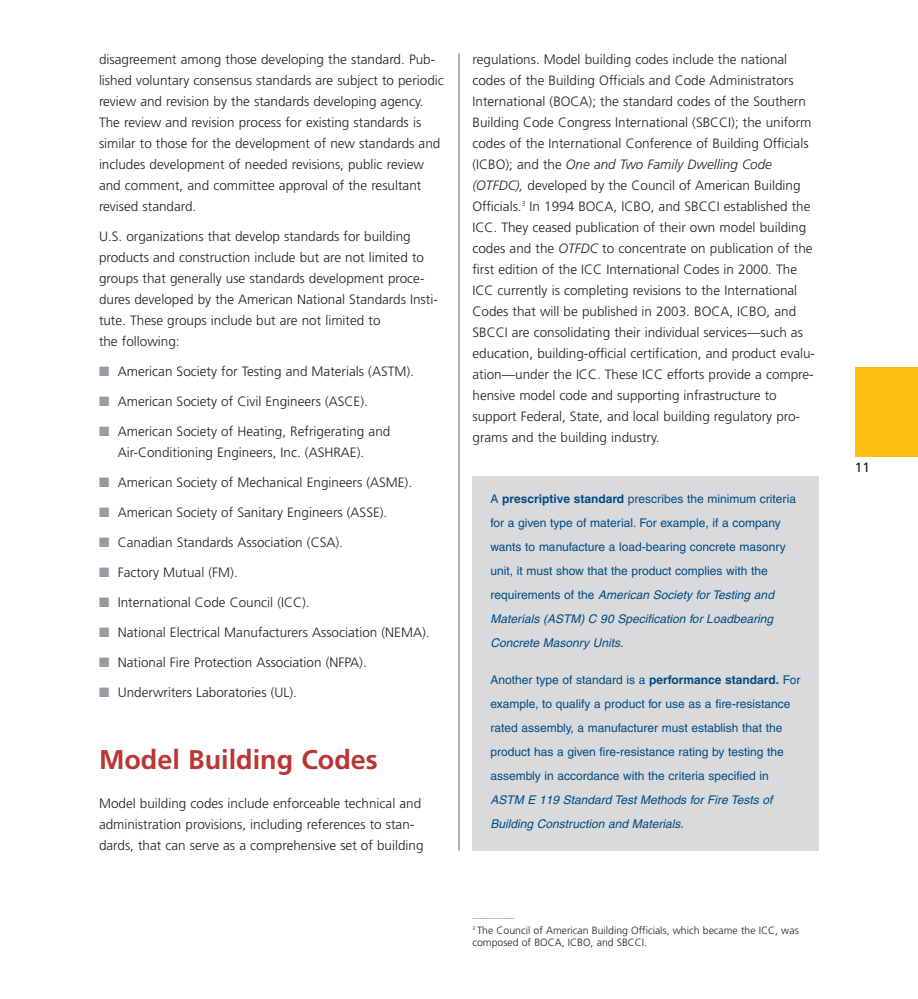
<style>
.page{position:relative;width:918px;height:999px;background:#fff}
.page>*{position:absolute;margin:0;border:0;box-sizing:border-box;transform-origin:0 0}
.t1{font:700 27px "Frutiger";color:#b83636}
.t2{font:300 13.5px/21px "Frutiger";color:#231f20}
.t3{font:13.5px "Frutiger";color:#231f20}
.t4{font:12px/24px "Helvetica";color:#004b85}
.t5{font:italic 12px/24px "Helvetica";color:#004b85}
.t6{font:300 10.5px/12px "Frutiger";color:#231f20}
.t7{font:300 5.25px "Frutiger";color:#231f20}
.s1{color:#999b9e}
.s2{font-style:italic}
.s3{font-weight:700}
</style>
<div class="page">
<div style="left:856px;top:367px;width:62px;height:90px;background:#febe10"></div>
<hr style="left:458px;top:53px;width:2px;height:798px;background:#999b9e">
<div style="left:472px;top:476px;width:347px;height:375px;background:#d9dadb"></div>
<p class="t2" style="left:99px;top:50px;width:346px">disagreement among those developing the standard. Pub&shy;lished voluntary consensus standards are subject to periodic review and revision by the standards developing agency.<br>The review and revision process for existing standards is similar to those for the development of new standards and includes development of needed revisions, public review and comment, and committee approval of the resultant revised standard.</p>
<p class="t2" style="left:99px;top:227px;width:340px">U.S. organizations that develop standards for building products and construction include but are not limited to groups that generally use standards development proce&shy;dures developed by the American National Standards Insti&shy;tute. These groups include but are not limited to<br>the following:</p>
<p class="t2" style="left:99px;top:362px;width:317px"><span class="s1">■</span> American Society for Testing and Materials (ASTM).</p>
<p class="t2" style="left:99px;top:392px;width:270px"><span class="s1">■</span> American Society of Civil Engineers (ASCE).</p>
<p class="t2" style="left:99px;top:422px;width:293px;text-align:center"><span class="s1">■</span> American Society of Heating, Refrigerating and<br>Air-Conditioning Engineers, Inc. (ASHRAE).</p>
<p class="t2" style="left:99px;top:473px;width:315px"><span class="s1">■</span> American Society of Mechanical Engineers (ASME).</p>
<p class="t2" style="left:99px;top:503px;width:290px"><span class="s1">■</span> American Society of Sanitary Engineers (ASSE).</p>
<p class="t2" style="left:99px;top:533px;width:245px"><span class="s1">■</span> Canadian Standards Association (CSA).</p>
<p class="t2" style="left:99px;top:563px;width:140px"><span class="s1">■</span> Factory Mutual (FM).</p>
<p class="t2" style="left:99px;top:593px;width:212px"><span class="s1">■</span> International Code Council (ICC).</p>
<p class="t2" style="left:99px;top:623px;width:332px"><span class="s1">■</span> National Electrical Manufacturers Association (NEMA).</p>
<p class="t2" style="left:99px;top:653px;width:269px"><span class="s1">■</span> National Fire Protection Association (NFPA).</p>
<p class="t2" style="left:99px;top:683px;width:200px"><span class="s1">■</span> Underwriters Laboratories (UL).</p>
<h1 class="t1" style="left:99px;top:749px;width:280px">Model Building Codes</h1>
<p class="t2" style="left:99px;top:794px;width:326px">Model building codes include enforceable technical and administration provisions, including references to stan&shy;dards, that can serve as a comprehensive set of building</p>
<p class="t2" style="left:472px;top:50px;width:344px">regulations. Model building codes include the national codes of the Building Officials and Code Administrators International (BOCA); the standard codes of the Southern Building Code Congress International (SBCCI); the uniform codes of the International Conference of Building Officials (ICBO); and the <span class="s2">One and Two Family Dwelling Code (OTFDC),</span> developed by the Council of American Building Officials.<sup>3</sup> In 1994 BOCA, ICBO, and SBCCI established the ICC. They ceased publication of their own model building codes and the <span class="s2">OTFDC</span> to concentrate on publication of the first edition of the ICC International Codes in 2000. The ICC currently is completing revisions to the International Codes that will be published in 2003. BOCA, ICBO, and SBCCI are consolidating their individual services—such as education, building-official certification, and product evalu&shy;ation—under the ICC. These ICC efforts provide a compre&shy;hensive model code and supporting infrastructure to support Federal, State, and local building regulatory pro&shy;grams and the building industry.</p>
<p class="t4" style="left:490px;top:488px;width:307px">A <span class="s3">prescriptive standard</span> prescribes the minimum criteria for a given type of material. For example, if a company wants to manufacture a load-bearing concrete masonry unit, it must show that the product complies with the requirements of the <span class="s2">American Society for Testing and Materials (ASTM) C 90 Specification for Loadbearing Concrete Masonry Units.</span></p>
<p class="t4" style="left:490px;top:669px;width:311px">Another type of standard is a <span class="s3">performance standard.</span> For example, to qualify a product for use as a fire-resistance rated assembly, a manufacturer must establish that the product has a given fire-resistance rating by testing the assembly in accordance with the criteria specified in</p>
<p class="t5" style="left:490px;top:789px;width:283px">ASTM E 119 Standard Test Methods for Fire Tests of<br>Building Construction and Materials.</p>
<p class="t7" style="left:472px;top:914px;width:43px">________________</p>
<p class="t6" style="left:472px;top:925px;width:328px"><sup>3</sup> The Council of American Building Officials, which became the ICC, was composed of BOCA, ICBO, and SBCCI.</p>
<p class="t3" style="left:855px;top:462px;width:17px">11</p>
</div>
